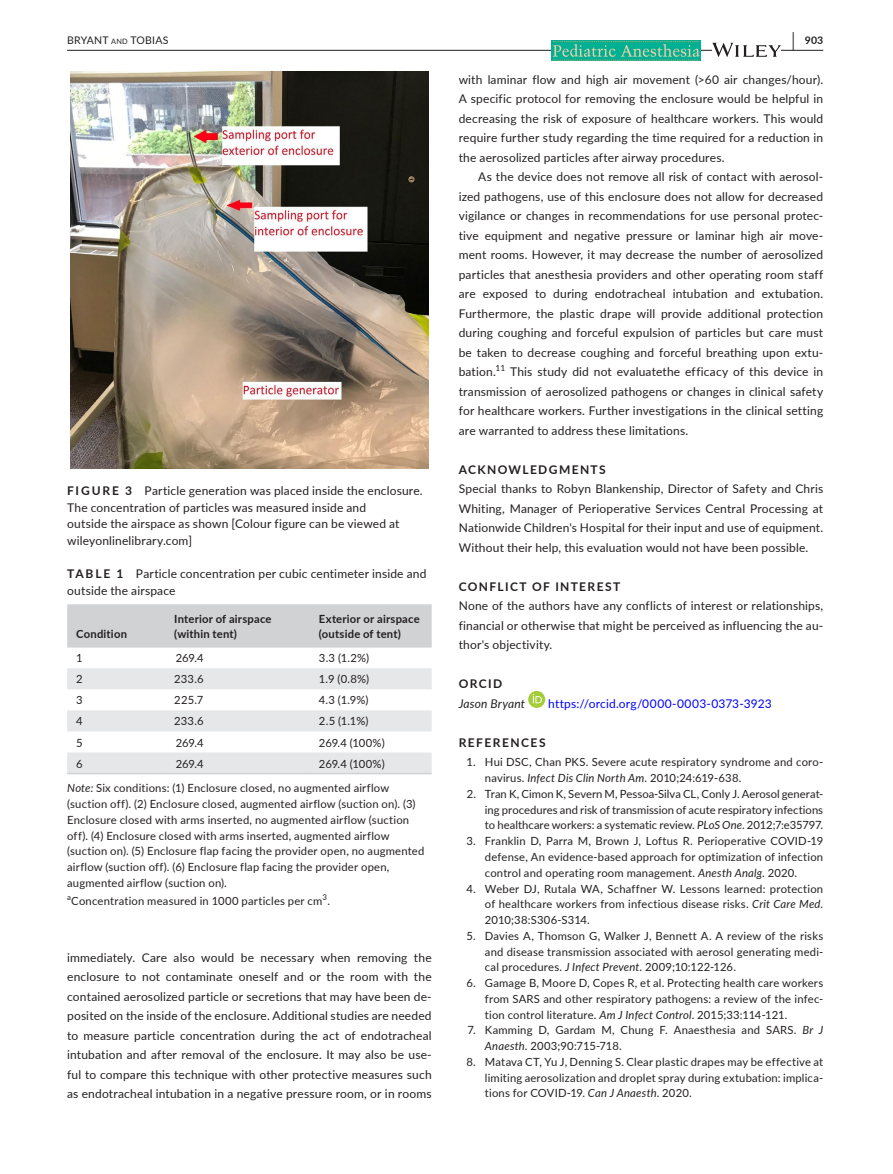
<style>
.page{position:relative;width:893px;height:1174px;background:#fff}
.page>*{position:absolute;margin:0;border:0;box-sizing:border-box;transform-origin:0 0}
.t1{font:700 19.5px "Lato";color:#231f20;scale:.48 1}
.t2{font:12px/19.5px "Lato";letter-spacing:.015em;color:#231f20;text-align:justify}
.t3{font:700 12px "Lato";letter-spacing:.115em;color:#231f20}
.t4{font:12px "Lato";letter-spacing:.015em;color:#00f}
.t5{font:italic 12px "Lato";letter-spacing:.015em;color:#231f20}
.t6{font:11.25px/15.8px "Lato";letter-spacing:.015em;color:#231f20;text-align:justify}
.t7{font:700 11.25px/15.8px "Lato";letter-spacing:.015em;color:#231f20}
.t8{font:10.5px "Lato";letter-spacing:.02em;color:#231f20}
.t9{font:700 10.5px "Lato";color:#231f20}
.t10{font:8.4px "Lato";color:#231f20}
.t11{font:7.8px "Lato";color:#231f20}
.s1{font-size:7.35px}
.s2{font-weight:700}
.s3{font-style:italic}
</style>
<div class="page">
<hr style="left:67px;top:50px;width:756px;height:1px;background:#231f20">
<img style="left:551px;top:40px;width:149px;height:20px">
<svg style="left:712px;top:43px;width:69px;height:14px"></svg>
<svg style="left:528px;top:691px;width:17px;height:17px"></svg>
<svg style="left:533px;top:694px;width:9px;height:9px"></svg>
<div style="left:67px;top:72px;width:365px;height:396px;background:linear-gradient(to bottom,#fff,#fff)"></div>
<img style="left:71px;top:72px;width:357px;height:396px">
<div style="left:67px;top:604px;width:365px;height:43px;background:#d1d2d4"></div>
<svg style="left:67px;top:668px;width:365px;height:105px"></svg>
<hr style="left:67px;top:773px;width:98px;height:1px;background:#d1d2d4">
<hr style="left:165px;top:773px;width:145px;height:1px;background:#d1d2d4">
<hr style="left:310px;top:773px;width:122px;height:1px;background:#d1d2d4">
<h1 class="t1" style="left:792px;top:25px;width:7px">|</h1>
<p class="t8" style="left:67px;top:33px;width:103px">BRYANT <span class="s1">an d</span> TOBIAS</p>
<p class="t9" style="left:805px;top:33px;width:20px">903</p>
<p class="t2" style="left:67px;top:482px;width:357px;line-height:16.5px;text-align:left"><span class="s2">FIGURE 3</span> Particle generation was placed inside the enclosure.<br>The concentration of particles was measured inside and<br>outside the airspace as shown [Colour figure can be viewed at wileyonlinelibrary.com]</p>
<p class="t2" style="left:67px;top:565px;width:361px;line-height:16.5px"><span class="s2">TABLE 1</span> Particle concentration per cubic centimeter inside and outside the airspace</p>
<p class="t7" style="left:76px;top:626px;width:52px">Condition</p>
<p class="t7" style="left:174px;top:610px;width:99px">Interior of airspace (within tent)</p>
<p class="t7" style="left:319px;top:610px;width:102px">Exterior or airspace (outside of tent)</p>
<p class="t6" style="left:76px;top:650px;width:8px">1</p>
<p class="t6" style="left:176px;top:650px;width:29px">269.4</p>
<p class="t6" style="left:319px;top:650px;width:52px">3.3 (1.2%)</p>
<p class="t6" style="left:76px;top:671px;width:8px">2</p>
<p class="t6" style="left:174px;top:671px;width:31px">233.6</p>
<p class="t6" style="left:319px;top:671px;width:52px">1.9 (0.8%)</p>
<p class="t6" style="left:76px;top:692px;width:8px">3</p>
<p class="t6" style="left:174px;top:692px;width:31px">225.7</p>
<p class="t6" style="left:319px;top:692px;width:51px">4.3 (1.9%)</p>
<p class="t6" style="left:76px;top:713px;width:8px">4</p>
<p class="t6" style="left:174px;top:713px;width:31px">233.6</p>
<p class="t6" style="left:319px;top:713px;width:51px">2.5 (1.1%)</p>
<p class="t6" style="left:76px;top:734px;width:8px">5</p>
<p class="t6" style="left:176px;top:734px;width:29px">269.4</p>
<p class="t6" style="left:319px;top:734px;width:67px">269.4 (100%)</p>
<p class="t6" style="left:76px;top:755px;width:8px">6</p>
<p class="t6" style="left:176px;top:755px;width:29px">269.4</p>
<p class="t6" style="left:67px;top:750px;width:323px;line-height:24.8px;text-indent:252px">269.4 (100%)<br><span class="s3">Note:</span> Six conditions: (1) Enclosure closed, no augmented airflow</p>
<p class="t6" style="left:67px;top:795px;width:359px;text-align:left">(suction off). (2) Enclosure closed, augmented airflow (suction on). (3)<br>Enclosure closed with arms inserted, no augmented airflow (suction off). (4) Enclosure closed with arms inserted, augmented airflow (suction on). (5) Enclosure flap facing the provider open, no augmented airflow (suction off). (6) Enclosure flap facing the provider open, augmented airflow (suction on).</p>
<p class="t11" style="left:67px;top:891px;width:5px">a</p>
<p class="t6" style="left:71px;top:892px;width:260px">Concentration measured in 1000 particles per cm .</p>
<p class="t11" style="left:323px;top:891px;width:6px">3</p>
<p class="t2" style="left:67px;top:947px;width:366px">immediately. Care also would be necessary when removing the enclosure to not contaminate oneself and or the room with the contained aerosolized particle or secretions that may have been de&shy;posited on the inside of the enclosure. Additional studies are needed to measure particle concentration during the act of endotracheal intubation and after removal of the enclosure. It may also be use&shy;ful to compare this technique with other protective measures such as endotracheal intubation in a negative pressure room, or in rooms</p>
<p class="t2" style="left:459px;top:69px;width:366px">with laminar flow and high air movement (&gt;60 air changes/hour).<br>A specific protocol for removing the enclosure would be helpful in decreasing the risk of exposure of healthcare workers. This would require further study regarding the time required for a reduction in the aerosolized particles after airway procedures.</p>
<p class="t2" style="left:459px;top:167px;width:366px;text-indent:20px">As the device does not remove all risk of contact with aerosol&shy;ized pathogens, use of this enclosure does not allow for decreased vigilance or changes in recommendations for use personal protec&shy;tive equipment and negative pressure or laminar high air move&shy;ment rooms. However, it may decrease the number of aerosolized particles that anesthesia providers and other operating room staff are exposed to during endotracheal intubation and extubation.<br>Furthermore, the plastic drape will provide additional protection during coughing and forceful expulsion of particles but care must be taken to decrease coughing and forceful breathing upon extu&shy;bation.</p>
<p class="t10" style="left:496px;top:362px;width:11px">11</p>
<p class="t2" style="left:459px;top:362px;width:366px;text-indent:51px">This study did not evaluatethe efficacy of this device in transmission of aerosolized pathogens or changes in clinical safety for healthcare workers. Further investigations in the clinical setting are warranted to address these limitations.</p>
<p class="t3" style="left:459px;top:460px;width:148px">ACKNOWLEDGMENTS</p>
<p class="t2" style="left:459px;top:479px;width:366px">Special thanks to Robyn Blankenship, Director of Safety and Chris Whiting, Manager of Perioperative Services Central Processing at Nationwide Children's Hospital for their input and use of equipment.<br>Without their help, this evaluation would not have been possible.</p>
<p class="t3" style="left:459px;top:577px;width:163px">CONFLICT OF INTEREST</p>
<p class="t2" style="left:459px;top:596px;width:366px">None of the authors have any conflicts of interest or relationships, financial or otherwise that might be perceived as influencing the au&shy;thor's objectivity.</p>
<p class="t3" style="left:459px;top:675px;width:45px">ORCID</p>
<p class="t5" style="left:459px;top:695px;width:68px">Jason Bryant</p>
<p class="t4" style="left:548px;top:695px;width:225px">https://orcid.org/0000-0003-0373-3923</p>
<p class="t3" style="left:459px;top:733px;width:88px">REFERENCES</p>
<p class="t6" style="left:485px;top:754px;width:340px;text-indent:-18px">1. Hui DSC, Chan PKS. Severe acute respiratory syndrome and coro&shy;navirus. <span class="s3">Infect Dis Clin North Am</span>. 2010;24:619-638.</p>
<p class="t6" style="left:485px;top:785px;width:340px;text-indent:-18px">2. Tran K, Cimon K, Severn M, Pessoa-Silva CL, Conly J. Aerosol generat&shy;ing procedures and risk of transmission of acute respiratory infections to healthcare workers: a systematic review. <span class="s3">PLoS One</span>. 2012;7:e35797.</p>
<p class="t6" style="left:485px;top:832px;width:340px;text-indent:-18px">3. Franklin D, Parra M, Brown J, Loftus R. Perioperative COVID-19 defense, An evidence-based approach for optimization of infection control and operating room management. <span class="s3">Anesth Analg</span>. 2020.</p>
<p class="t6" style="left:485px;top:880px;width:340px;text-indent:-18px">4. Weber DJ, Rutala WA, Schaffner W. Lessons learned: protection of healthcare workers from infectious disease risks. <span class="s3">Crit Care Med</span>.<br>2010;38:S306-S314.</p>
<p class="t6" style="left:485px;top:927px;width:340px;text-indent:-18px">5. Davies A, Thomson G, Walker J, Bennett A. A review of the risks and disease transmission associated with aerosol generating medi&shy;cal procedures. <span class="s3">J Infect Prevent</span>. 2009;10:122-126.</p>
<p class="t6" style="left:485px;top:974px;width:340px;text-indent:-18px">6. Gamage B, Moore D, Copes R, et al. Protecting health care workers from SARS and other respiratory pathogens: a review of the infec&shy;tion control literature. <span class="s3">Am J Infect Control</span>. 2015;33:114-121.</p>
<p class="t6" style="left:485px;top:1021px;width:340px;text-indent:-17px">7. Kamming D, Gardam M, Chung F. Anaesthesia and SARS. <span class="s3">Br J<br>Anaesth</span>. 2003;90:715-718.</p>
<p class="t6" style="left:485px;top:1053px;width:340px;text-indent:-18px">8. Matava CT, Yu J, Denning S. Clear plastic drapes may be effective at limiting aerosolization and droplet spray during extubation: implica&shy;tions for COVID-19. <span class="s3">Can J Anaesth</span>. 2020.</p>
</div>
